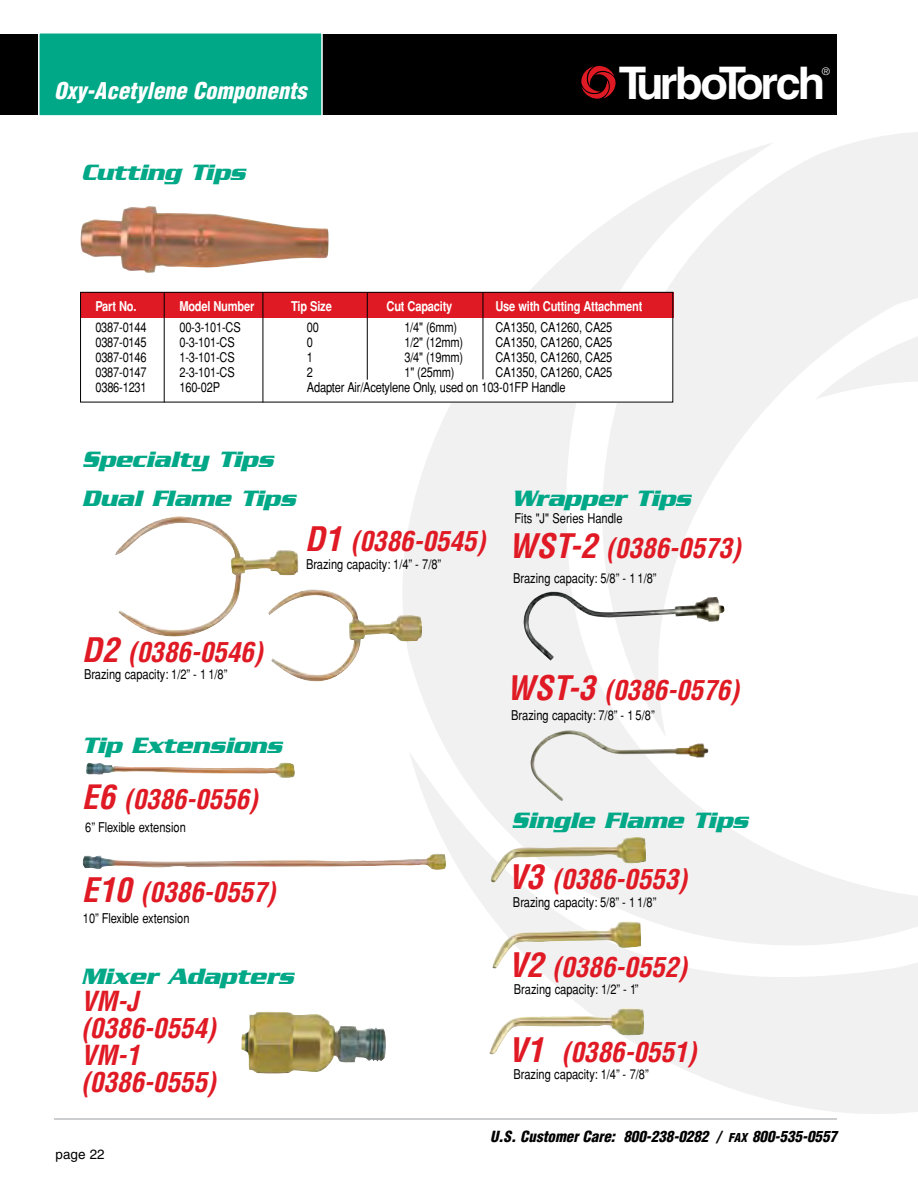
<style>
.page{position:relative;width:918px;height:1188px;background:#fff}
.page>*{position:absolute;margin:0;border:0;box-sizing:border-box;transform-origin:0 0}
.t1{font:700 45px "Helvetica";letter-spacing:-.065em;color:#fff}
.t2{font:italic 700 condensed 27px/27px "Helvetica";color:#e01a24}
.t3{font:italic 700 condensed 26.85px "Helvetica";color:#e01a24}
.t4{font:italic 700 24px/38.7px "Serpentine";letter-spacing:-.015em;color:#00a887}
.t5{font:italic 900 condensed 22.5px "Helvetica";color:#fff}
.t6{font:italic 900 condensed 15px "Helvetica";color:#000}
.t7{font:condensed 13.5px "Helvetica";letter-spacing:-.015em;color:#000}
.t8{font:700 condensed 13.5px "Helvetica";letter-spacing:-.015em;color:#fff}
.t9{font:13.5px "Helvetica";color:#000}
.t10{font:300 10.35px "Helvetica";color:#fff}
.s1{font-size:33px}
.s2{font-size:32.7px}
.s3{font-size:12px}
</style>
<div class="page">
<div style="left:0;top:34px;width:837px;height:81px;background:#000"></div>
<div style="left:39px;top:33px;width:283px;height:83px;background:#00a887"></div>
<div style="left:38px;top:32px;width:285px;height:85px;border:2px solid #fff"></div>
<svg style="left:403px;top:142px;width:515px;height:420px;fill:#f1f1f2"></svg>
<svg style="left:815px;top:237px;width:103px;height:325px"></svg>
<svg style="left:410px;top:562px;width:508px;height:552px"></svg>
<img style="left:115px;top:516px;width:308px;height:170px">
<img style="left:86px;top:762px;width:209px;height:16px">
<img style="left:486px;top:837px;width:254px;height:56px">
<div style="left:81px;top:302px;width:592px;height:100px;background:#fff"></div>
<div style="left:81px;top:292px;width:592px;height:26px;background:#e01a24"></div>
<div style="left:80px;top:292px;width:593px;height:110px;border:1px solid #000"></div>
<hr style="left:164px;top:293px;width:1px;height:109px;background:#000">
<hr style="left:263px;top:293px;width:1px;height:109px;background:#000">
<hr style="left:367px;top:293px;width:1px;height:87px;background:#000">
<hr style="left:483px;top:293px;width:1px;height:86px;background:#000">
<img style="left:80px;top:206px;width:249px;height:67px">
<img style="left:82px;top:837px;width:366px;height:34px">
<img style="left:435px;top:912px;width:254px;height:67px">
<img style="left:464px;top:995px;width:180px;height:62px">
<hr style="left:54px;top:1118px;width:783px;height:2px;background:#bcbdbf">
<svg style="left:581px;top:66px;width:35px;height:33px"></svg>
<img style="left:241px;top:1011px;width:145px;height:63px">
<img style="left:523px;top:592px;width:202px;height:69px">
<img style="left:531px;top:730px;width:178px;height:72px">
<h3 class="t5" style="left:54px;top:77px;width:254px">Oxy-Acetylene Components</h3>
<h3 class="t4" style="left:81px;top:153px;width:166px">Cutting Tips</h3>
<h1 class="t1" style="left:619px;top:55px;width:208px">TurboTorch</h1>
<p class="t10" style="left:822px;top:65px;width:10px">®</p>
<p class="t8" style="left:95px;top:298px;width:43px">Part No.</p>
<p class="t8" style="left:179px;top:298px;width:76px">Model Number</p>
<p class="t8" style="left:291px;top:298px;width:42px">Tip Size</p>
<p class="t8" style="left:387px;top:298px;width:67px">Cut Capacity</p>
<p class="t8" style="left:496px;top:298px;width:148px">Use with Cutting Attachment</p>
<p class="t7" style="left:95px;top:319px;width:53px">0387-0144</p>
<p class="t7" style="left:179px;top:319px;width:63px">00-3-101-CS</p>
<p class="t7" style="left:307px;top:319px;width:14px">00</p>
<p class="t7" style="left:404px;top:319px;width:54px">1/4" (6mm)</p>
<p class="t7" style="left:496px;top:319px;width:118px">CA1350, CA1260, CA25</p>
<p class="t7" style="left:95px;top:334px;width:53px">0387-0145</p>
<p class="t7" style="left:179px;top:334px;width:57px">0-3-101-CS</p>
<p class="t7" style="left:307px;top:334px;width:8px">0</p>
<p class="t7" style="left:404px;top:334px;width:60px">1/2" (12mm)</p>
<p class="t7" style="left:496px;top:334px;width:118px">CA1350, CA1260, CA25</p>
<p class="t7" style="left:95px;top:349px;width:53px">0387-0146</p>
<p class="t7" style="left:179px;top:349px;width:57px">1-3-101-CS</p>
<p class="t7" style="left:307px;top:349px;width:8px">1</p>
<p class="t7" style="left:404px;top:349px;width:60px">3/4" (19mm)</p>
<p class="t7" style="left:496px;top:349px;width:118px">CA1350, CA1260, CA25</p>
<p class="t7" style="left:95px;top:364px;width:53px">0387-0147</p>
<p class="t7" style="left:179px;top:364px;width:57px">2-3-101-CS</p>
<p class="t7" style="left:307px;top:364px;width:8px">2</p>
<p class="t7" style="left:404px;top:364px;width:51px">1" (25mm)</p>
<p class="t7" style="left:496px;top:364px;width:118px">CA1350, CA1260, CA25</p>
<p class="t7" style="left:95px;top:379px;width:53px">0386-1231</p>
<p class="t7" style="left:179px;top:379px;width:42px">160-02P</p>
<p class="t7" style="left:307px;top:379px;width:260px">Adapter Air/Acetylene Only, used on 103-01FP Handle</p>
<h3 class="t4" style="left:82px;top:439px;width:215px">Specialty Tips<br>Dual Flame Tips</h3>
<h2 class="t2" style="left:305px;top:527px;width:182px"><span class="s1">D1</span> (0386-0545)</h2>
<p class="t7" style="left:306px;top:557px;width:137px">Brazing capacity: 1/4” - 7/8”</p>
<h3 class="t4" style="left:512px;top:479px;width:181px">Wrapper Tips</h3>
<p class="t7" style="left:514px;top:510px;width:110px">Fits "J" Series Handle</p>
<h2 class="t2" style="left:509px;top:534px;width:234px"><span class="s1">WST-2</span> (0386-0573)</h2>
<p class="t7" style="left:513px;top:570px;width:145px">Brazing capacity: 5/8” - 1 1/8”</p>
<h2 class="t2" style="left:82px;top:639px;width:182px"><span class="s1">D2</span> (0386-0546)</h2>
<p class="t7" style="left:84px;top:666px;width:145px">Brazing capacity: 1/2” - 1 1/8”</p>
<h3 class="t4" style="left:82px;top:726px;width:202px">Tip Extensions</h3>
<h3 class="t3" style="left:82px;top:783px;width:177px"><span class="s2">E6</span> (0386-0556)</h3>
<p class="t7" style="left:85px;top:819px;width:102px">6” Flexible extension</p>
<h2 class="t2" style="left:82px;top:878px;width:195px"><span class="s1">E10</span> (0386-0557)</h2>
<p class="t7" style="left:83px;top:911px;width:108px">10” Flexible extension</p>
<h3 class="t4" style="left:81px;top:956px;width:214px">Mixer Adapters</h3>
<h2 class="t2" style="left:81px;top:987px;width:136px">VM-J (0386-0554)<br>VM-1 (0386-0555)</h2>
<p class="t9" style="left:56px;top:1147px;width:51px">page 22</p>
<h2 class="t2" style="left:507px;top:677px;width:234px"><span class="s1">WST-3</span> (0386-0576)</h2>
<p class="t7" style="left:511px;top:707px;width:145px">Brazing capacity: 7/8” - 1 5/8”</p>
<h3 class="t4" style="left:511px;top:800px;width:239px">Single Flame Tips</h3>
<h2 class="t2" style="left:508px;top:865px;width:180px"><span class="s1">V3</span> (0386-0553)</h2>
<p class="t7" style="left:513px;top:894px;width:145px">Brazing capacity: 5/8” - 1 1/8”</p>
<h2 class="t2" style="left:508px;top:953px;width:180px"><span class="s1">V2</span> (0386-0552)</h2>
<p class="t7" style="left:514px;top:981px;width:126px">Brazing capacity: 1/2” - 1”</p>
<h2 class="t2" style="left:508px;top:1039px;width:189px"><span class="s1">V1</span> (0386-0551)</h2>
<p class="t7" style="left:514px;top:1067px;width:137px">Brazing capacity: 1/4” - 7/8”</p>
<p class="t6" style="left:490px;top:1127px;width:348px">U.S. Customer Care: 800-238-0282 / <span class="s3">FAX</span> 800-535-0557</p>
</div>
